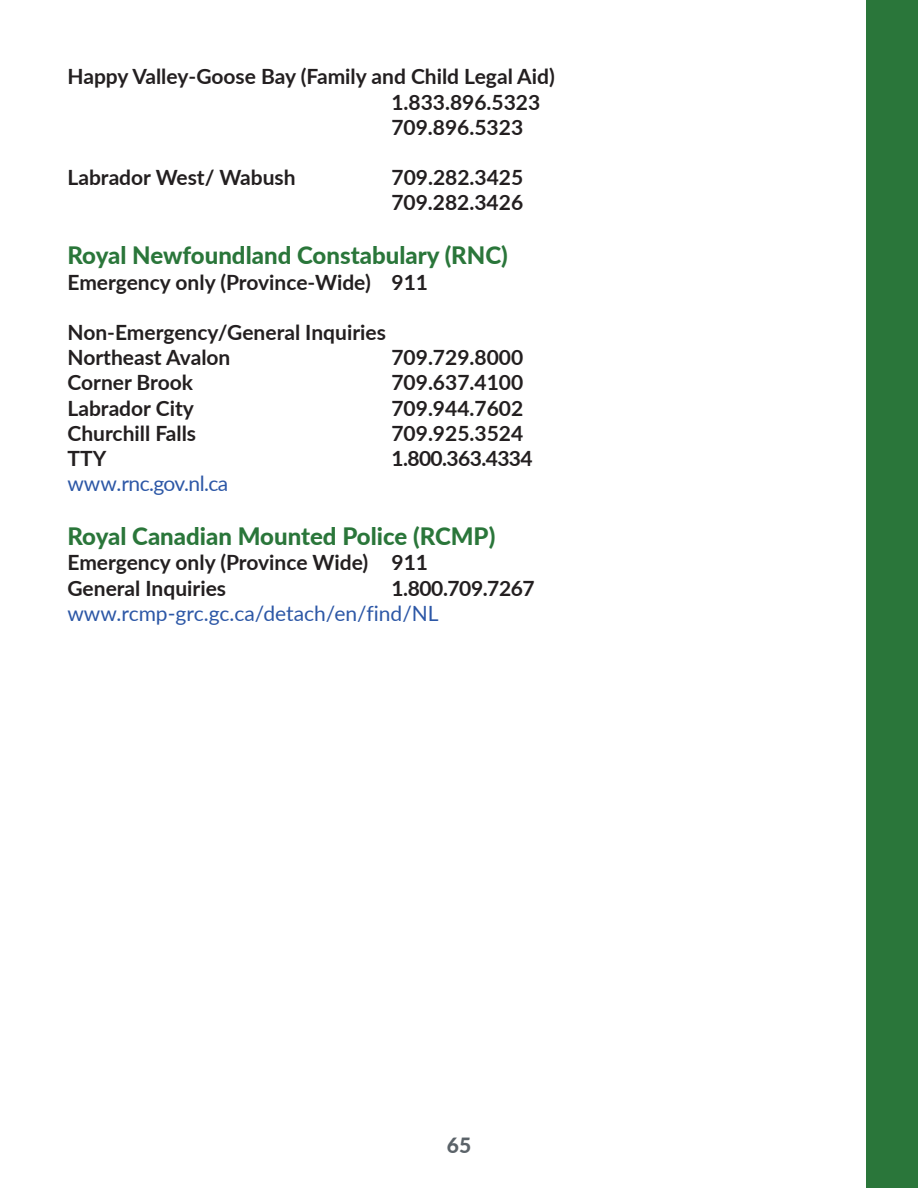
<style>
.page{position:relative;width:918px;height:1188px;background:#fff}
.page>*{position:absolute;margin:0;border:0;box-sizing:border-box;transform-origin:0 0}
.Sub_Header_Dark_Green{font:800 24px "Lato";color:#2a763a}
.Phone_Number_Bold{font:700 21px/25.2px "Lato";color:#231f20}
.Phone_Number_Bold-2{font:21px/25.2px "Lato";color:#2c57a6}
.Body_Text{font:700 21px "Lato";color:#231f20}
.Body_Text-2{font:21px "Lato";letter-spacing:-.03em;color:#2c57a6}
.Phone_Number_Bold-3{font:700 21px "Lato";letter-spacing:-.03em;color:#231f20}
.t1{font:800 21px "Lato";color:#5b6369}
.s1{font-weight:700;color:#231f20}
</style>
<div class="page">
<div style="left:867px;top:0;width:51px;height:1188px;background:#2a763a"></div>
<p class="Phone_Number_Bold" style="left:391px;top:63px;width:165px;text-indent:-324px">Happy Valley-Goose Bay (Family and Child Legal Aid)<br>1.833.896.5323</p>
<p class="Phone_Number_Bold" style="left:391px;top:114px;width:133px">709.896.5323</p>
<p class="Phone_Number_Bold" style="left:68px;top:164px;width:230px">Labrador West/ Wabush</p>
<p class="Phone_Number_Bold" style="left:392px;top:164px;width:133px">709.282.3425</p>
<p class="Phone_Number_Bold" style="left:391px;top:189px;width:133px">709.282.3426</p>
<h3 class="Sub_Header_Dark_Green" style="left:68px;top:238px;width:442px">Royal Newfoundland Constabulary (RNC)</h3>
<p class="Phone_Number_Bold" style="left:68px;top:268px;width:362px">Emergency only (Province-Wide) 911</p>
<p class="Body_Text" style="left:68px;top:317px;width:320px">Non-Emergency/General Inquiries</p>
<p class="Phone_Number_Bold" style="left:68px;top:344px;width:165px">Northeast Avalon</p>
<p class="Phone_Number_Bold" style="left:391px;top:344px;width:133px">709.729.8000</p>
<p class="Phone_Number_Bold" style="left:68px;top:369px;width:127px">Corner Brook</p>
<p class="Phone_Number_Bold" style="left:391px;top:369px;width:133px">709.637.4100</p>
<p class="Phone_Number_Bold" style="left:68px;top:394px;width:128px">Labrador City</p>
<p class="Phone_Number_Bold" style="left:391px;top:394px;width:133px">709.944.7602</p>
<p class="Phone_Number_Bold" style="left:68px;top:420px;width:130px">Churchill Falls</p>
<p class="Phone_Number_Bold" style="left:391px;top:420px;width:133px">709.925.3524</p>
<p class="Phone_Number_Bold" style="left:68px;top:445px;width:40px">TTY</p>
<p class="Phone_Number_Bold-3" style="left:391px;top:443px;width:143px">1.800.363.4334</p>
<p class="Body_Text-2" style="left:68px;top:469px;width:162px">www.rnc.gov.nl.ca</p>
<h3 class="Sub_Header_Dark_Green" style="left:68px;top:519px;width:429px">Royal Canadian Mounted Police (RCMP)</h3>
<p class="Phone_Number_Bold" style="left:68px;top:549px;width:362px">Emergency only (Province Wide) 911<br>General Inquiries</p>
<p class="Phone_Number_Bold-2" style="left:68px;top:574px;width:469px;text-indent:324px"><span class="s1">1.800.709.7267 </span>www.rcmp-grc.gc.ca/detach/en/find/NL</p>
<p class="t1" style="left:447px;top:1130px;width:26px">65</p>
</div>
